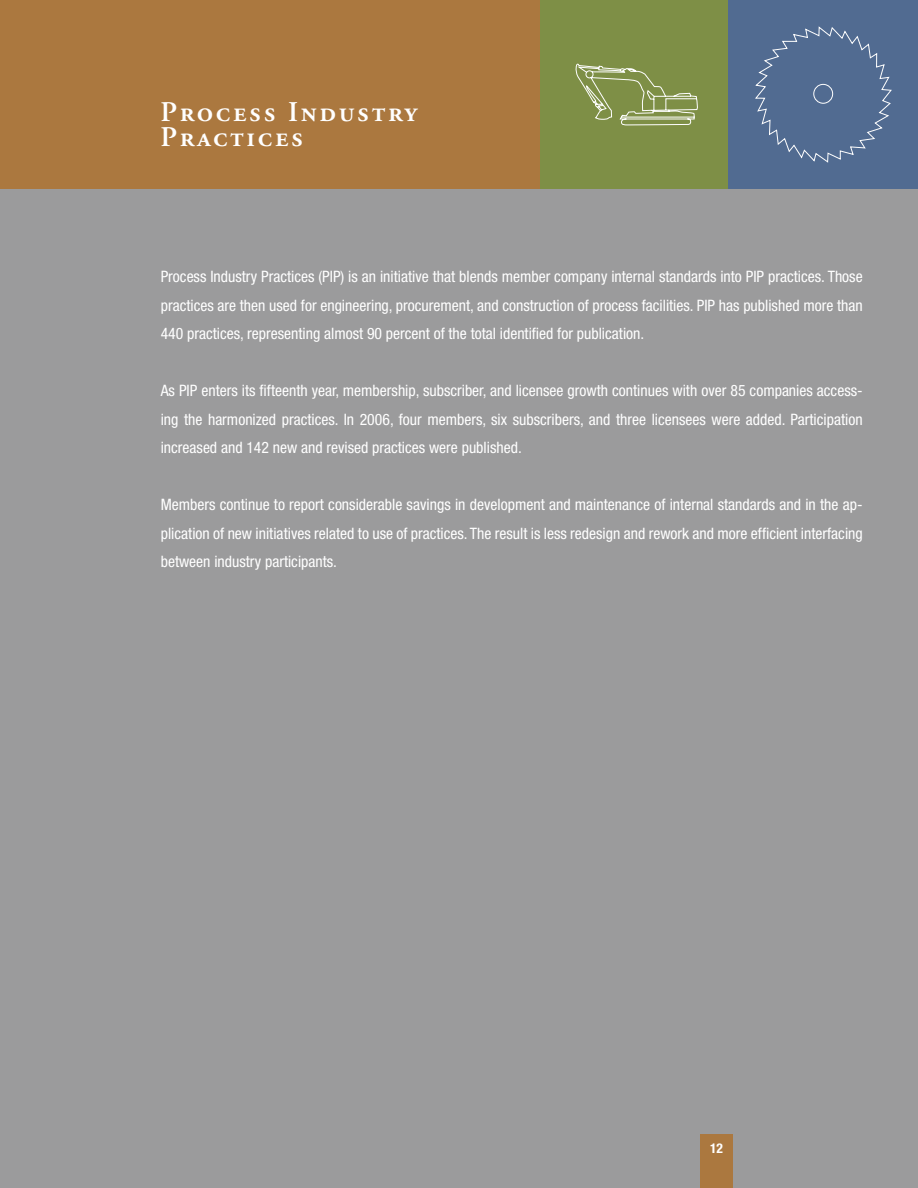
<style>
.page{position:relative;width:918px;height:1188px;background:#9b9b9c}
.page>*{position:absolute;margin:0;border:0;box-sizing:border-box;transform-origin:0 0}
.t1{font:28.5px/25.5px "Adobe Garamond Semibold SC";letter-spacing:.09em;color:#fff}
.t2{font:condensed 15.75px/28.5px "Helvetica Neue";color:#fff;text-align:justify}
.t3{font:700 condensed 13.5px "Helvetica Neue";color:#fff}
</style>
<div class="page">
<div style="left:701px;top:1134px;width:32px;height:54px;background:#ab783f"></div>
<div style="left:0;top:0;width:540px;height:189px;background:#ab783f"></div>
<div style="left:540px;top:0;width:194px;height:189px;background:#7e8f46"></div>
<div style="left:729px;top:0;width:189px;height:189px;background:#516b91"></div>
<svg style="left:576px;top:64px;width:122px;height:61px"></svg>
<svg style="left:755px;top:27px;width:137px;height:136px"></svg>
<h1 class="t1" style="left:160px;top:100px;width:259px">Process Industry<br>Practices</h1>
<p class="t2" style="left:161px;top:262px;width:704px">Process Industry Practices (PIP) is an initiative that blends member company internal standards into PIP practices. Those practices are then used for engineering, procurement, and construction of process facilities. PIP has published more than 440 practices, representing almost 90 percent of the total identified for publication.</p>
<p class="t2" style="left:161px;top:376px;width:704px">As PIP enters its fifteenth year, membership, subscriber, and licensee growth continues with over 85 companies access&shy;ing the harmonized practices. In 2006, four members, six subscribers, and three licensees were added. Participation increased and 142 new and revised practices were published.</p>
<p class="t2" style="left:161px;top:490px;width:704px">Members continue to report considerable savings in development and maintenance of internal standards and in the ap&shy;plication of new initiatives related to use of practices. The result is less redesign and rework and more efficient interfacing between industry participants.</p>
<p class="t3" style="left:710px;top:1140px;width:14px">12</p>
</div>
